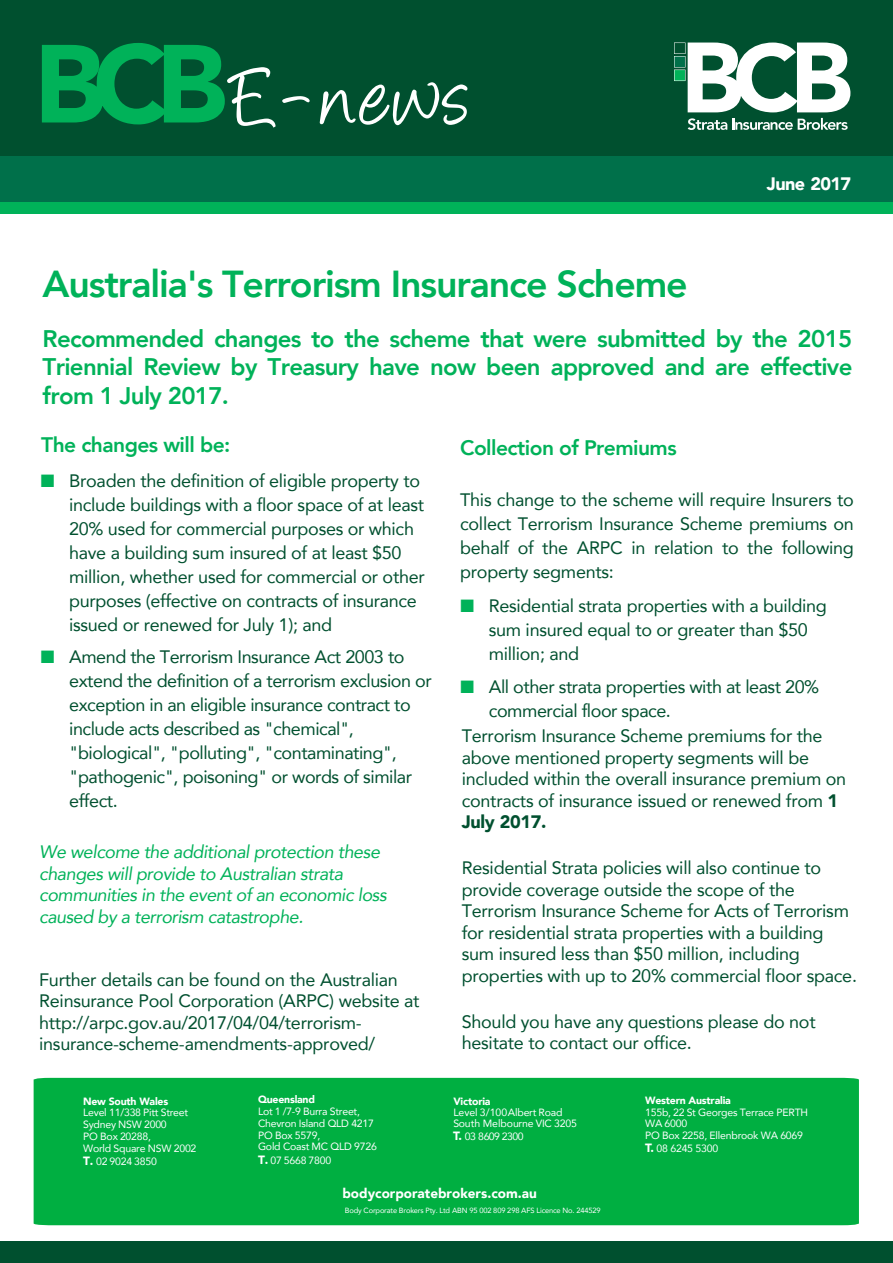
<style>
.page{position:relative;width:893px;height:1263px;background:#fff}
.page>*{position:absolute;margin:0;border:0;box-sizing:border-box;transform-origin:0 0}
.t1{font:800 37.5px "Avenir";letter-spacing:-.03em;color:#00b259}
.t2{font:800 24px/28.8px "Avenir";letter-spacing:-.03em;color:#00b259;text-align:justify}
.t3{font:800 21px "Avenir";letter-spacing:-.025em;color:#00b259}
.t4{font:18px/24px "Avenir";letter-spacing:-.015em;color:#00502f}
.t5{font:italic 18px/21.6px "Avenir";letter-spacing:-.025em;color:#00b259}
.t6{font:900 18px "Avenir";letter-spacing:-.035em;color:#fff}
.t7{font:900 13.5px "Avenir";color:#fff}
.t8{font:10.5px/11.7px "Avenir";letter-spacing:-.02em;color:#fff}
.t9{font:900 10.5px "Avenir";letter-spacing:-.02em;color:#fff}
.t10{font:10.5px "Avenir";letter-spacing:-.055em;color:#fff}
.t11{font:10.5px "Avenir";letter-spacing:-.02em;color:#fff}
.t12{font:7.5px "Avenir";letter-spacing:-.02em;color:#fff}
.s1{color:#00b259}
.s2{font-weight:900}
.s3{font-weight:900;font-size:12px}
</style>
<div class="page">
<div style="left:0;top:0;width:893px;height:203px;background:#00502f"></div>
<svg style="left:42px;top:43px;width:425px;height:85px"></svg>
<svg style="left:688px;top:118px;width:160px;height:12px"></svg>
<svg style="left:674px;top:43px;width:176px;height:69px"></svg>
<div style="left:0;top:1242px;width:893px;height:21px;background:#00502f"></div>
<div style="left:0;top:193px;width:893px;height:21px;background:#00b259"></div>
<div style="left:0;top:156px;width:893px;height:46px;background:#00704a"></div>
<div style="left:34px;top:1078px;width:825px;height:147px;background:#00af41"></div>
<p class="t6" style="left:767px;top:169px;width:86px">June 2017</p>
<h1 class="t1" style="left:43px;top:250px;width:647px">Australia's Terrorism Insurance Scheme</h1>
<h2 class="t2" style="left:43px;top:322px;width:811px">Recommended changes to the scheme that were submitted by the 2015<br>Triennial Review by Treasury have now been approved and are effective from 1 July 2017.</h2>
<p class="t3" style="left:41px;top:426px;width:191px">The changes will be:</p>
<p class="t4" style="left:69px;top:468px;width:357px;text-indent:-28px"><span class="s1">■</span> Broaden the definition of eligible property to include buildings with a floor space of at least 20% used for commercial purposes or which have a building sum insured of at least $50 million, whether used for commercial or other purposes (effective on contracts of insurance issued or renewed for July 1); and</p>
<p class="t4" style="left:69px;top:644px;width:364px;text-indent:-28px"><span class="s1">■</span> Amend the Terrorism Insurance Act 2003 to extend the definition of a terrorism exclusion or exception in an eligible insurance contract to include acts described as "chemical", "biological", "polluting", "contaminating", "pathogenic", poisoning" or words of similar effect.</p>
<p class="t5" style="left:39px;top:841px;width:349px">We welcome the additional protection these changes will provide to Australian strata communities in the event of an economic loss caused by a terrorism catastrophe.</p>
<p class="t3" style="left:460px;top:429px;width:218px">Collection of Premiums</p>
<p class="t4" style="left:460px;top:488px;width:395px;text-align:justify">This change to the scheme will require Insurers to collect Terrorism Insurance Scheme premiums on behalf of the ARPC in relation to the following property segments:</p>
<p class="t4" style="left:489px;top:594px;width:340px;text-indent:-28px"><span class="s1">■</span> Residential strata properties with a building sum insured equal to or greater than $50 million; and</p>
<p class="t4" style="left:460px;top:674px;width:360px"><span class="s1">■</span> All other strata properties with at least 20%</p>
<p class="t4" style="left:489px;top:698px;width:184px">commercial floor space.</p>
<p class="t4" style="left:462px;top:723px;width:362px">Terrorism Insurance Scheme premiums for the</p>
<p class="t4" style="left:462px;top:746px;width:386px;line-height:21.6px">above mentioned property segments will be included within the overall insurance premium on contracts of insurance issued or renewed from <span class="s2">1<br>July 2017.</span></p>
<p class="t4" style="left:462px;top:856px;width:397px;line-height:21.6px">Residential Strata policies will also continue to provide coverage outside the scope of the Terrorism Insurance Scheme for Acts of Terrorism for residential strata properties with a building sum insured less than $50 million, including properties with up to 20% commercial floor space.</p>
<p class="t4" style="left:462px;top:1010px;width:355px;line-height:21.6px">Should you have any questions please do not hesitate to contact our office.</p>
<p class="t4" style="left:39px;top:968px;width:382px;line-height:21.6px">Further details can be found on the Australian Reinsurance Pool Corporation (ARPC) website at http://arpc.gov.au/2017/04/04/terrorism&shy;insurance-scheme-amendments-approved/</p>
<p class="t9" style="left:83px;top:1092px;width:87px">New South Wales</p>
<p class="t8" style="left:83px;top:1106px;width:115px">Level 11/338 Pitt Street<br>Sydney NSW 2000<br>PO Box 20288,<br>World Square NSW 2002</p>
<p class="t8" style="left:83px;top:1155px;width:75px"><span class="s3">T.</span> 02 9024 3850</p>
<p class="t9" style="left:258px;top:1091px;width:59px">Queensland</p>
<p class="t8" style="left:258px;top:1105px;width:120px">Lot 1 /7-9 Burra Street,<br>Chevron Island QLD 4217<br>PO Box 5579,<br>Gold Coast MC QLD 9726</p>
<p class="t8" style="left:258px;top:1154px;width:75px"><span class="s3">T.</span> 07 5668 7800</p>
<p class="t9" style="left:453px;top:1092px;width:39px">Victoria</p>
<p class="t8" style="left:453px;top:1106px;width:125px;line-height:11.2px">Level 3/100 Albert Road<br>South Melbourne VIC 3205</p>
<p class="t10" style="left:453px;top:1128px;width:72px"><span class="s3">T.</span> 03 8609 2300</p>
<p class="t7" style="left:342px;top:1182px;width:196px">bodycorporatebrokers.com.au</p>
<p class="t12" style="left:345px;top:1204px;width:257px">Body Corporate Brokers Pty. Ltd ABN 95 002 809 298 AFS Licence No. 244529</p>
<p class="t9" style="left:645px;top:1091px;width:87px">Western Australia</p>
<p class="t8" style="left:645px;top:1106px;width:164px">155b, 22 St Georges Terrace PERTH<br>WA 6000<br>PO Box 2258, Ellenbrook WA 6069</p>
<p class="t11" style="left:645px;top:1140px;width:75px"><span class="s3">T.</span> 08 6245 5300</p>
</div>
